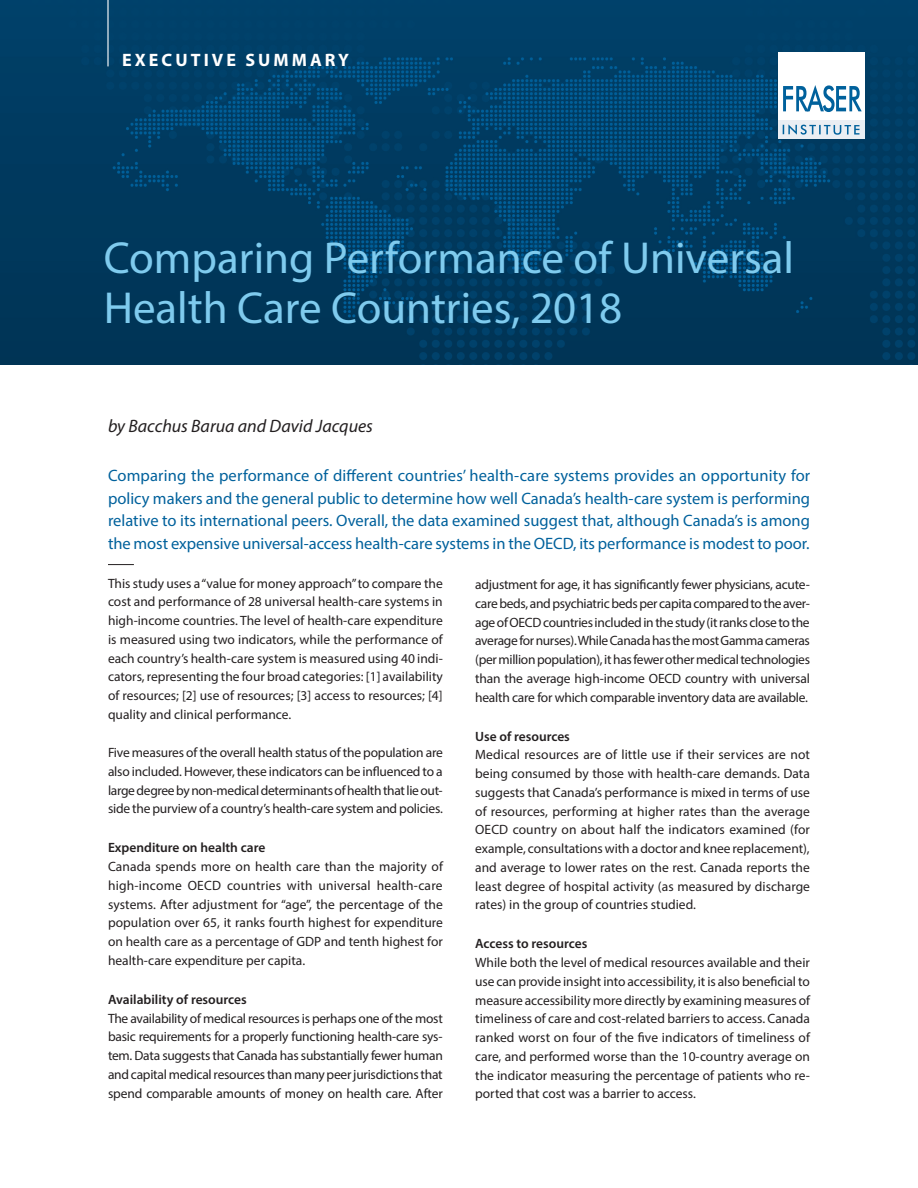
<style>
.page{position:relative;width:918px;height:1188px;background:#fff}
.page>*{position:absolute;margin:0;border:0;box-sizing:border-box;transform-origin:0 0}
.t1{font:45px/49.5px "Myriad Pro";color:#7fcbee}
.t2{font:italic 18px "Myriad Pro";color:#231f20}
.t3{font:700 18px "Myriad Pro";letter-spacing:.17em;color:#fff}
.t4{font:16.5px/22.5px "Myriad Pro";letter-spacing:-.005em;color:#00619c;text-align:justify}
.t5{font:13.5px/18.8px "Myriad Pro";letter-spacing:-.005em;color:#231f20;text-align:justify}
.t6{font:600 13.5px "Myriad Pro";color:#231f20}
</style>
<div class="page">
<img style="left:0;top:0;width:918px;height:364px">
<div style="left:778px;top:52px;width:87px;height:87px;background:#eaeef3"></div>
<div style="left:778px;top:52px;width:87px;height:68px;background:#fff"></div>
<svg style="left:783px;top:85px;width:79px;height:27px"></svg>
<svg style="left:783px;top:124px;width:77px;height:11px"></svg>
<svg style="left:108px;top:564px;width:26px;height:1px"></svg>
<hr style="left:107px;top:0;width:2px;height:66px;background:#fff">
<h2 class="t3" style="left:122px;top:49px;width:228px">EXECUTIVE SUMMARY</h2>
<h1 class="t1" style="left:104px;top:233px;width:692px">Comparing Performance of Universal<br>Health Care Countries, 2018</h1>
<h2 class="t2" style="left:108px;top:415px;width:267px">by Bacchus Barua and David Jacques</h2>
<p class="t4" style="left:108px;top:464px;width:704px">Comparing the performance of different countries’ health-care systems provides an opportunity for policy makers and the general public to determine how well Canada’s health-care system is performing relative to its international peers. Overall, the data examined suggest that, although Canada’s is among the most expensive universal-access health-care systems in the OECD, its performance is modest to poor.</p>
<p class="t5" style="left:108px;top:574px;width:336px">This study uses a “value for money approach” to compare the cost and performance of 28 universal health-care systems in high-income countries. The level of health-care expenditure is measured using two indicators, while the performance of each country’s health-care system is measured using 40 indi&shy;cators, representing the four broad categories: [1] availability of resources; [2] use of resources; [3] access to resources; [4] quality and clinical performance.</p>
<p class="t5" style="left:108px;top:743px;width:336px">Five measures of the overall health status of the population are also included. However, these indicators can be influenced to a large degree by non-medical determinants of health that lie out&shy;side the purview of a country’s health-care system and policies.</p>
<p class="t6" style="left:108px;top:839px;width:159px">Expenditure on health care</p>
<p class="t5" style="left:108px;top:857px;width:337px">Canada spends more on health care than the majority of high-income OECD countries with universal health-care systems. After adjustment for “age”, the percentage of the population over 65, it ranks fourth highest for expenditure on health care as a percentage of GDP and tenth highest for health-care expenditure per capita.</p>
<p class="t6" style="left:108px;top:991px;width:140px">Availability of resources</p>
<p class="t5" style="left:108px;top:1009px;width:336px">The availability of medical resources is perhaps one of the most basic requirements for a properly functioning health-care sys&shy;tem. Data suggests that Canada has substantially fewer human and capital medical resources than many peer jurisdictions that spend comparable amounts of money on health care. After</p>
<p class="t5" style="left:475px;top:575px;width:336px">adjustment for age, it has significantly fewer physicians, acute&shy;care beds, and psychiatric beds per capita compared to the aver&shy;age of OECD countries included in the study (it ranks close to the average for nurses). While Canada has the most Gamma cameras (per million population), it has fewer other medical technologies than the average high-income OECD country with universal health care for which comparable inventory data are available.</p>
<p class="t6" style="left:475px;top:728px;width:96px">Use of resources</p>
<p class="t5" style="left:475px;top:745px;width:336px">Medical resources are of little use if their services are not being consumed by those with health-care demands. Data suggests that Canada’s performance is mixed in terms of use of resources, performing at higher rates than the average OECD country on about half the indicators examined (for example, consultations with a doctor and knee replacement), and average to lower rates on the rest. Canada reports the least degree of hospital activity (as measured by discharge rates) in the group of countries studied.</p>
<p class="t6" style="left:475px;top:935px;width:114px">Access to resources</p>
<p class="t5" style="left:475px;top:953px;width:336px">While both the level of medical resources available and their use can provide insight into accessibility, it is also beneficial to measure accessibility more directly by examining measures of timeliness of care and cost-related barriers to access. Canada ranked worst on four of the five indicators of timeliness of care, and performed worse than the 10-country average on the indicator measuring the percentage of patients who re&shy;ported that cost was a barrier to access.</p>
</div>
